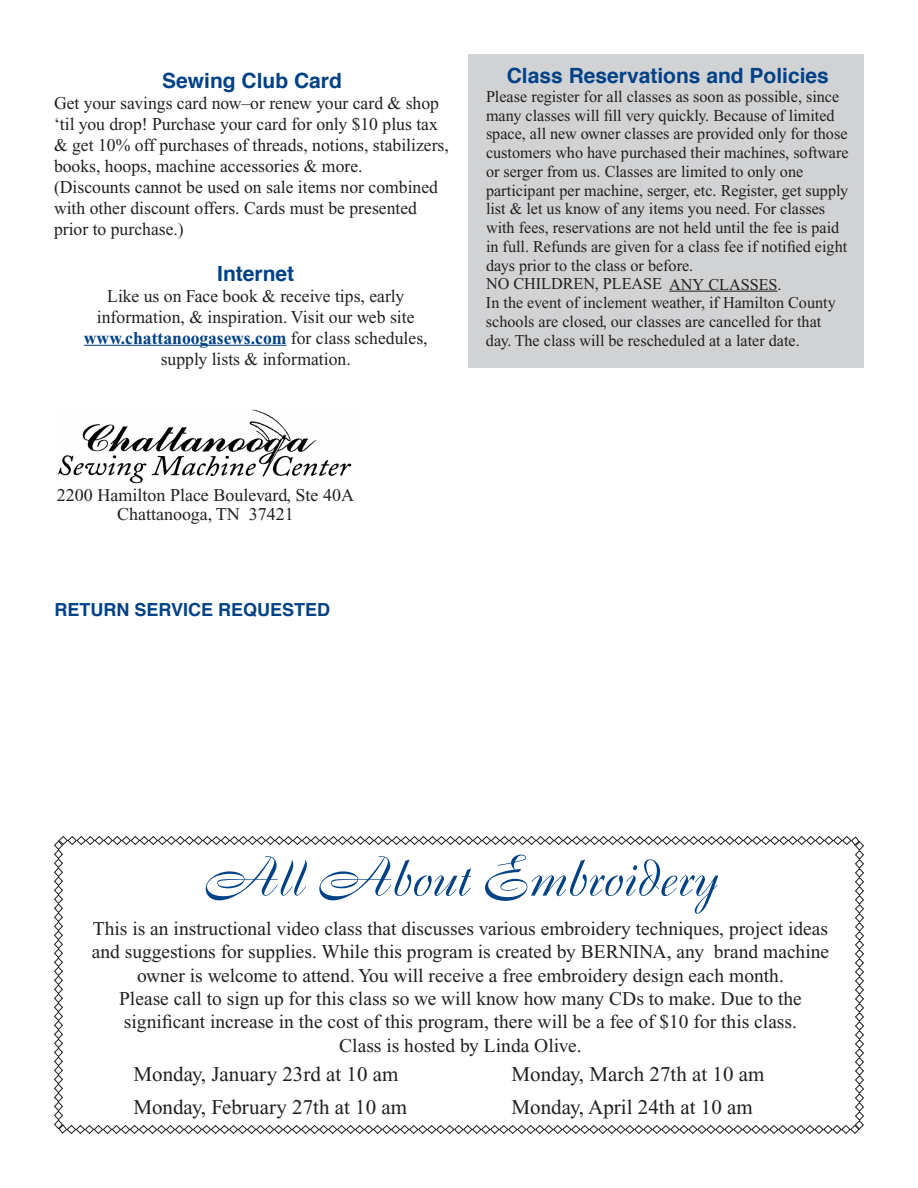
<style>
.page{position:relative;width:918px;height:1188px;background:#fff}
.page>*{position:absolute;margin:0;border:0;box-sizing:border-box;transform-origin:0 0}
.t1{font:54px "Boulevard";color:#014186}
.t2{font:21px "Times New Roman";color:#231f20}
.t3{font:700 21px "Helvetica";color:#014186}
.t4{font:19.5px/23.4px "Times New Roman";color:#231f20;text-align:center}
.t5{font:18px/21px "Times New Roman";color:#231f20;text-align:center}
.t6{font:700 18px "Helvetica";color:#014186}
.t7{font:16.5px/18.8px "Times New Roman";color:#231f20}
.s1{font-weight:700;color:#014186}
</style>
<div class="page">
<div style="left:468px;top:54px;width:396px;height:314px;background:#d1d2d4"></div>
<hr style="left:84px;top:345px;width:203px;height:1px;background:#014186">
<hr style="left:669px;top:291px;width:109px;height:1px;background:#231f20">
<img style="left:58px;top:409px;width:294px;height:75px">
<svg style="left:54px;top:836px;width:810px;height:298px"></svg>
<p class="t3" style="left:162px;top:63px;width:181px">Sewing Club Card</p>
<p class="t5" style="left:54px;top:92px;width:396px;text-align:left">Get your savings card now–or renew your card &amp; shop ‘til you drop! Purchase your card for only $10 plus tax &amp; get 10% off purchases of threads, notions, stabilizers, books, hoops, machine accessories &amp; more.<br>(Discounts cannot be used on sale items nor combined with other discount offers. Cards must be presented prior to purchase.)</p>
<p class="t3" style="left:217px;top:256px;width:79px">Internet</p>
<p class="t5" style="left:84px;top:285px;width:345px">Like us on Face book &amp; receive tips, early information, &amp; inspiration. Visit our web site <span class="s1">www.chattanoogasews.com</span> for class schedules, supply lists &amp; information.</p>
<p class="t3" style="left:507px;top:59px;width:324px">Class Reservations and Policies</p>
<p class="t7" style="left:486px;top:87px;width:364px">Please register for all classes as soon as possible, since many classes will fill very quickly. Because of limited space, all new owner classes are provided only for those customers who have purchased their machines, software or serger from us. Classes are limited to only one participant per machine, serger, etc. Register, get supply list &amp; let us know of any items you need. For classes with fees, reservations are not held until the fee is paid in full. Refunds are given for a class fee if notified eight days prior to the class or before.<br>NO CHILDREN, PLEASE ANY CLASSES.<br>In the event of inclement weather, if Hamilton County schools are closed, our classes are cancelled for that day. The class will be rescheduled at a later date.</p>
<p class="t5" style="left:57px;top:485px;width:298px;line-height:19.5px">2200 Hamilton Place Boulevard, Ste 40A<br>Chattanooga, TN 37421</p>
<p class="t6" style="left:54px;top:595px;width:277px">RETURN SERVICE REQUESTED</p>
<h1 class="t1" style="left:202px;top:843px;width:517px">All About Embroidery</h1>
<p class="t4" style="left:92px;top:917px;width:739px">This is an instructional video class that discusses various embroidery techniques, project ideas and suggestions for supplies. While this program is created by BERNINA, any brand machine owner is welcome to attend. You will receive a free embroidery design each month.<br>Please call to sign up for this class so we will know how many CDs to make. Due to the significant increase in the cost of this program, there will be a fee of $10 for this class.<br>Class is hosted by Linda Olive.</p>
<p class="t2" style="left:134px;top:1063px;width:267px">Monday, January 23rd at 10 am</p>
<p class="t2" style="left:512px;top:1063px;width:254px">Monday, March 27th at 10 am</p>
<p class="t2" style="left:133px;top:1096px;width:275px">Monday, February 27th at 10 am</p>
<p class="t2" style="left:512px;top:1096px;width:243px">Monday, April 24th at 10 am</p>
</div>
